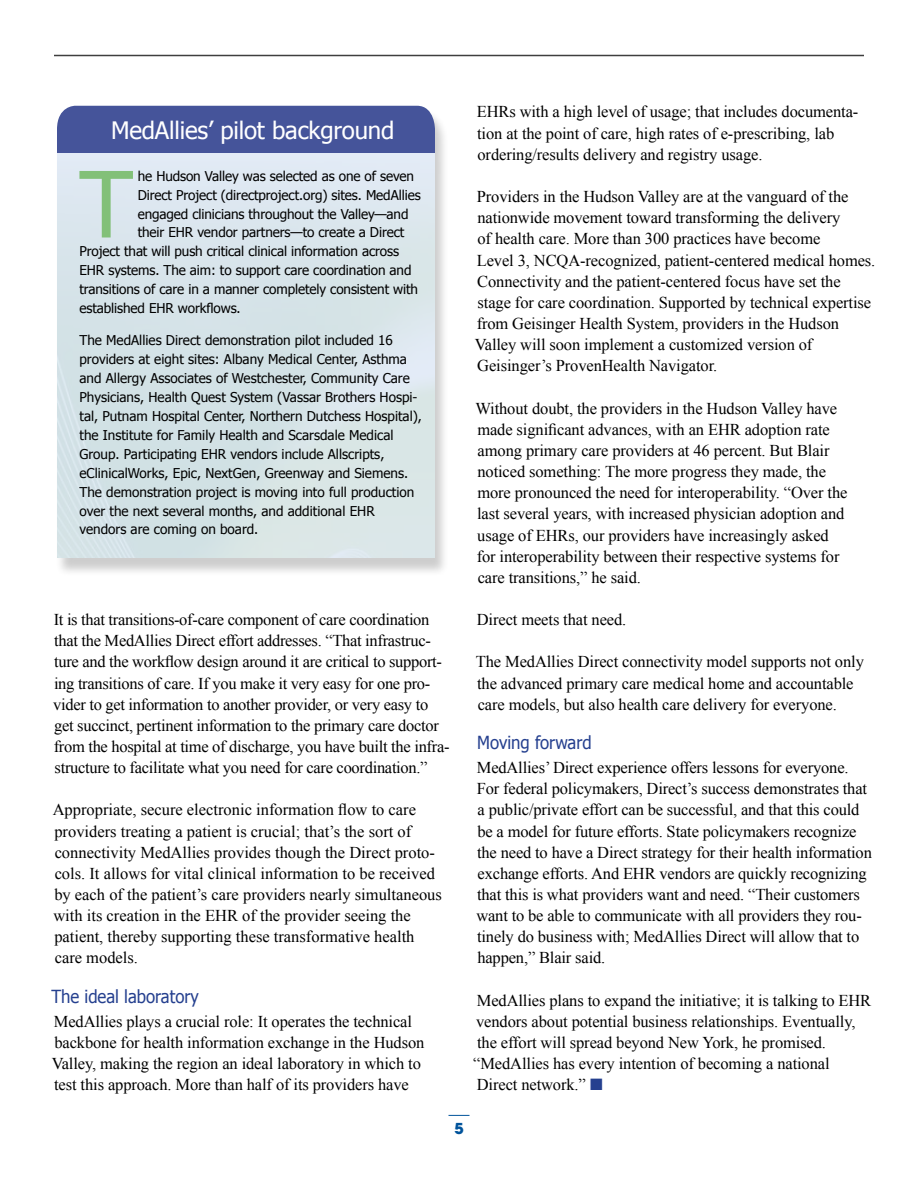
<style>
.page{position:relative;width:918px;height:1188px;background:#fff}
.page>*{position:absolute;margin:0;border:0;box-sizing:border-box;transform-origin:0 0}
.t1{font:91.5px "Tahoma";color:#82c078}
.t2{font:24px "Tahoma";letter-spacing:-.005em;color:#fff}
.t3{font:18px "Tahoma";color:#25408f;scale:.93 1}
.t4{font:16.5px/21.1px "Times New Roman";letter-spacing:-.005em;color:#000}
.t5{font:700 15px "ITC Avant Garde Std";color:#00539b}
.t6{font:13.5px/18.9px "Tahoma";color:#000}
.s1{color:#25408f}
</style>
<div class="page">
<hr style="left:54px;top:55px;width:810px;height:1px;background:#3e3e3e">
<svg style="left:448px;top:1115px;width:22px;height:1px"></svg>
<div style="left:55px;top:108px;width:394px;height:469px;background:#000;opacity:.2"></div>
<div style="left:57px;top:106px;width:378px;height:48px;background:#45549a"></div>
<img style="left:57px;top:154px;width:378px;height:404px">
<h2 class="t2" style="left:111px;top:115px;width:285px">MedAllies’ pilot background</h2>
<h1 class="t1" style="left:80px;top:146px;width:55px">T</h1>
<p class="t6" style="left:138px;top:166px;width:278px">he Hudson Valley was selected as one of seven</p>
<p class="t6" style="left:138px;top:185px;width:284px">Direct Project (directproject.org) sites. MedAllies</p>
<p class="t6" style="left:138px;top:204px;width:272px">engaged clinicians throughout the Valley—and</p>
<p class="t6" style="left:138px;top:223px;width:268px">their EHR vendor partners—to create a Direct</p>
<p class="t6" style="left:79px;top:242px;width:321px">Project that will push critical clinical information across</p>
<p class="t6" style="left:79px;top:260px;width:334px">EHR systems. The aim: to support care coordination and</p>
<p class="t6" style="left:79px;top:279px;width:340px">transitions of care in a manner completely consistent with</p>
<p class="t6" style="left:79px;top:298px;width:163px">established EHR workflows.</p>
<p class="t6" style="left:79px;top:331px;width:344px">The MedAllies Direct demonstration pilot included 16 providers at eight sites: Albany Medical Center, Asthma and Allergy Associates of Westchester, Community Care Physicians, Health Quest System (Vassar Brothers Hospi&shy;tal, Putnam Hospital Center, Northern Dutchess Hospital), the Institute for Family Health and Scarsdale Medical Group. Participating EHR vendors include Allscripts, eClinicalWorks, Epic, NextGen, Greenway and Siemens.<br>The demonstration project is moving into full production over the next several months, and additional EHR<br>vendors are coming on board.</p>
<p class="t4" style="left:53px;top:609px;width:398px">It is that transitions-of-care component of care coordination that the MedAllies Direct effort addresses. “That infrastruc&shy;ture and the workflow design around it are critical to support&shy;ing transitions of care. If you make it very easy for one pro&shy;vider to get information to another provider, or very easy to get succinct, pertinent information to the primary care doctor from the hospital at time of discharge, you have built the infra&shy;structure to facilitate what you need for care coordination.”</p>
<p class="t4" style="left:53px;top:799px;width:391px">Appropriate, secure electronic information flow to care providers treating a patient is crucial; that’s the sort of connectivity MedAllies provides though the Direct proto&shy;cols. It allows for vital clinical information to be received by each of the patient’s care providers nearly simultaneous with its creation in the EHR of the provider seeing the patient, thereby supporting these transformative health care models.</p>
<p class="t3" style="left:51px;top:985px;width:160px">The ideal laboratory</p>
<p class="t4" style="left:52px;top:1011px;width:374px">MedAllies plays a crucial role: It operates the technical backbone for health information exchange in the Hudson Valley, making the region an ideal laboratory in which to test this approach. More than half of its providers have</p>
<p class="t4" style="left:477px;top:101px;width:383px">EHRs with a high level of usage; that includes documenta&shy;tion at the point of care, high rates of e-prescribing, lab ordering/results delivery and registry usage.</p>
<p class="t4" style="left:475px;top:186px;width:402px">Providers in the Hudson Valley are at the vanguard of the nationwide movement toward transforming the delivery<br>of health care. More than 300 practices have become<br>Level 3, NCQA-recognized, patient-centered medical homes.<br>Connectivity and the patient-centered focus have set the stage for care coordination. Supported by technical expertise from Geisinger Health System, providers in the Hudson Valley will soon implement a customized version of Geisinger’s ProvenHealth Navigator.</p>
<p class="t4" style="left:475px;top:397px;width:374px">Without doubt, the providers in the Hudson Valley have made significant advances, with an EHR adoption rate among primary care providers at 46 percent. But Blair noticed something: The more progress they made, the more pronounced the need for interoperability. “Over the last several years, with increased physician adoption and usage of EHRs, our providers have increasingly asked for interoperability between their respective systems for care transitions,” he said.</p>
<p class="t4" style="left:477px;top:609px;width:151px">Direct meets that need.</p>
<p class="t4" style="left:476px;top:651px;width:390px">The MedAllies Direct connectivity model supports not only the advanced primary care medical home and accountable care models, but also health care delivery for everyone.</p>
<p class="t3" style="left:477px;top:731px;width:125px">Moving forward</p>
<p class="t4" style="left:476px;top:757px;width:397px">MedAllies’ Direct experience offers lessons for everyone.<br>For federal policymakers, Direct’s success demonstrates that a public/private effort can be successful, and that this could be a model for future efforts. State policymakers recognize the need to have a Direct strategy for their health information exchange efforts. And EHR vendors are quickly recognizing that this is what providers want and need. “Their customers want to be able to communicate with all providers they rou&shy;tinely do business with; MedAllies Direct will allow that to happen,” Blair said.</p>
<p class="t4" style="left:473px;top:989px;width:400px">MedAllies plans to expand the initiative; it is talking to EHR vendors about potential business relationships. Eventually, the effort will spread beyond New York, he promised. “MedAllies has every intention of becoming a national Direct network.” <span class="s1">■</span></p>
<p class="t5" style="left:454px;top:1119px;width:11px">5</p>
</div>
